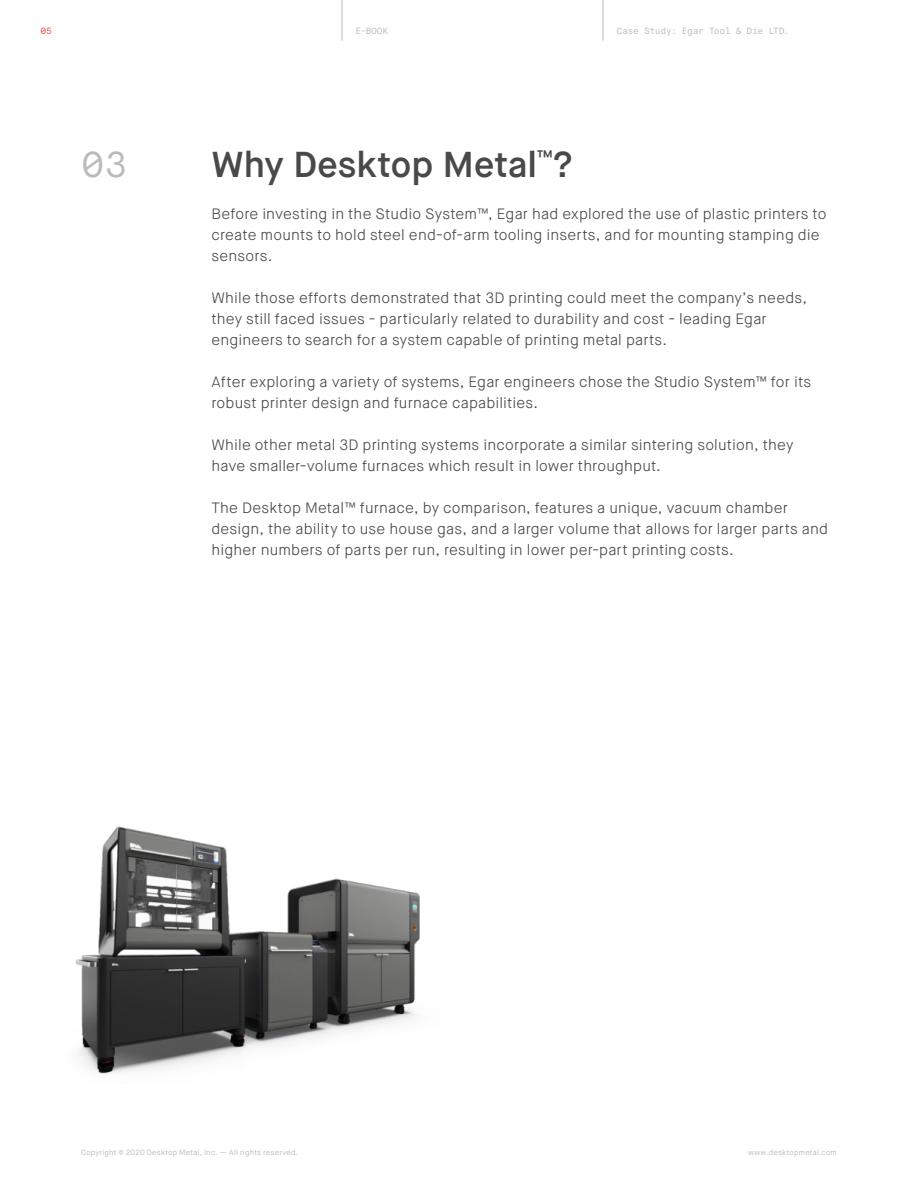
<style>
.page{position:relative;width:918px;height:1188px;background:#fff}
.page>*{position:absolute;margin:0;border:0;box-sizing:border-box;transform-origin:0 0}
.Body_Title{font:600 36px "Maison Neue";color:#494949}
.Chapter_number{font:36px "Maison Neue Mono";color:#bababa}
.Body_Text{font:300 15px/21px "Maison Neue";letter-spacing:.01em;color:#494949}
.t1{font:9px "Maison Neue Mono";letter-spacing:-.035em;color:#bababa}
.t2{font:9px "Maison Neue Mono";color:#ef453e}
.t3{font:300 7.5px "Maison Neue";letter-spacing:.035em;color:#a9b0b8}
</style>
<div class="page">
<hr style="left:342px;top:8px;width:1px;height:32px;background:#bababa">
<hr style="left:603px;top:8px;width:1px;height:32px;background:#bababa">
<img style="left:75px;top:826px;width:345px;height:248px">
<p class="t2" style="left:40px;top:26px;width:13px">05</p>
<p class="t1" style="left:356px;top:26px;width:34px">E-BOOK</p>
<p class="t1" style="left:616px;top:26px;width:174px">Case Study: Egar Tool &amp; Die LTD.</p>
<p class="Chapter_number" style="left:81px;top:142px;width:48px">03</p>
<p class="Body_Title" style="left:212px;top:142px;width:363px">Why Desktop Metal<sup>™</sup>?</p>
<p class="Body_Text" style="left:212px;top:203px;width:616px">Before investing in the Studio System™, Egar had explored the use of plastic printers to create mounts to hold steel end-of-arm tooling inserts, and for mounting stamping die sensors.</p>
<p class="Body_Text" style="left:212px;top:287px;width:597px">While those efforts demonstrated that 3D printing could meet the company’s needs, they still faced issues - particularly related to durability and cost - leading Egar engineers to search for a system capable of printing metal parts.</p>
<p class="Body_Text" style="left:212px;top:371px;width:601px">After exploring a variety of systems, Egar engineers chose the Studio System™ for its robust printer design and furnace capabilities.</p>
<p class="Body_Text" style="left:212px;top:434px;width:584px">While other metal 3D printing systems incorporate a similar sintering solution, they have smaller-volume furnaces which result in lower throughput.</p>
<p class="Body_Text" style="left:212px;top:497px;width:618px">The Desktop Metal™ furnace, by comparison, features a unique, vacuum chamber design, the ability to use house gas, and a larger volume that allows for larger parts and higher numbers of parts per run, resulting in lower per-part printing costs.</p>
<p class="t3" style="left:81px;top:1148px;width:219px">Copyright © 2020 Desktop Metal, Inc. — All rights reserved.</p>
<p class="t3" style="left:748px;top:1148px;width:90px">www.desktopmetal.com</p>
</div>
